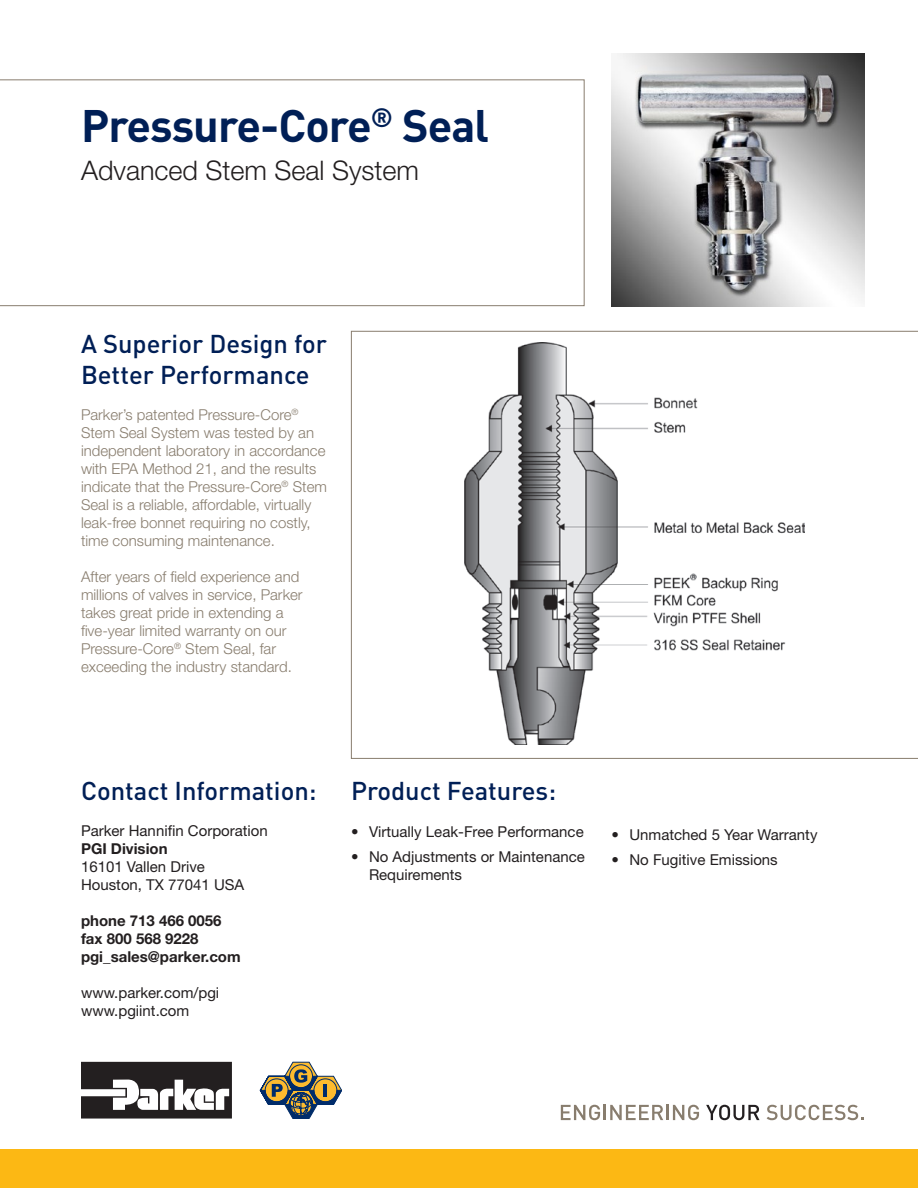
<style>
.page{position:relative;width:918px;height:1188px;background:#fff}
.page>*{position:absolute;margin:0;border:0;box-sizing:border-box;transform-origin:0 0}
.Bulletin_Title{font:700 45px "DINOT";letter-spacing:-.02em;color:#001f56}
.Bulletin_Title_-_Sub{font:300 27px "Helvetica Neue LT Std";color:#231f20}
.Subhead_17pt_Dinot_M{font:500 25.5px/30.6px "DINOT";color:#001f56}
.Body_Text_-_10pt_Gra{font:300 15px/18px "Helvetica Neue LT Std";color:#887d6e}
.Bullets_-_10pt_Helv{font:15px/18px "Helvetica Neue LT Std";color:#231f20}
.t1{font:700 15px "Helvetica Neue LT Std";color:#231f20}
</style>
<div class="page">
<div style="left:0;top:1150px;width:918px;height:38px;background:#fcb814"></div>
<svg style="left:561px;top:1105px;width:102px;height:15px"></svg>
<hr style="left:666px;top:1105px;width:3px;height:15px;background:#887d6e">
<svg style="left:673px;top:1105px;width:26px;height:15px"></svg>
<svg style="left:706px;top:1105px;width:54px;height:15px"></svg>
<svg style="left:767px;top:1105px;width:97px;height:15px"></svg>
<svg style="left:0;top:79px;width:585px;height:227px"></svg>
<svg style="left:351px;top:331px;width:567px;height:428px"></svg>
<img style="left:464px;top:342px;width:340px;height:402px">
<img style="left:611px;top:54px;width:253px;height:252px">
<svg style="left:81px;top:1062px;width:151px;height:57px"></svg>
<svg style="left:260px;top:1062px;width:82px;height:57px"></svg>
<p class="Bulletin_Title" style="left:81px;top:95px;width:410px">Pressure-Core<sup>®</sup> Seal</p>
<p class="Bulletin_Title_-_Sub" style="left:81px;top:154px;width:340px">Advanced Stem Seal System</p>
<p class="Subhead_17pt_Dinot_M" style="left:81px;top:328px;width:247px">A Superior Design for<br>Better Performance</p>
<p class="Body_Text_-_10pt_Gra" style="left:81px;top:405px;width:247px">Parker’s patented Pressure-Core<sup>® </sup>Stem Seal System was tested by an independent laboratory in accordance with EPA Method 21, and the results indicate that the Pressure-Core<sup>®</sup> Stem Seal is a reliable, affordable, virtually leak-free bonnet requiring no costly, time consuming maintenance.</p>
<p class="Body_Text_-_10pt_Gra" style="left:81px;top:567px;width:223px">After years of field experience and millions of valves in service, Parker takes great pride in extending a five-year limited warranty on our Pressure-Core<sup>®</sup> Stem Seal, far exceeding the industry standard.</p>
<p class="Subhead_17pt_Dinot_M" style="left:81px;top:775px;width:237px">Contact Information:</p>
<p class="Bullets_-_10pt_Helv" style="left:81px;top:822px;width:188px">Parker Hannifin Corporation</p>
<p class="t1" style="left:81px;top:839px;width:88px">PGI Division</p>
<p class="Bullets_-_10pt_Helv" style="left:81px;top:858px;width:125px">16101 Vallen Drive</p>
<p class="Bullets_-_10pt_Helv" style="left:81px;top:876px;width:165px">Houston, TX 77041 USA</p>
<p class="t1" style="left:81px;top:911px;width:142px">phone 713 466 0056</p>
<p class="t1" style="left:81px;top:929px;width:119px">fax 800 568 9228</p>
<p class="t1" style="left:81px;top:947px;width:161px">pgi_sales@parker.com</p>
<p class="Bullets_-_10pt_Helv" style="left:81px;top:984px;width:140px">www.parker.com/pgi</p>
<p class="Bullets_-_10pt_Helv" style="left:81px;top:1002px;width:110px">www.pgiint.com</p>
<p class="Subhead_17pt_Dinot_M" style="left:351px;top:774px;width:207px">Product Features:</p>
<p class="Bullets_-_10pt_Helv" style="left:351px;top:822px;width:234px">• Virtually Leak-Free Performance</p>
<p class="Bullets_-_10pt_Helv" style="left:369px;top:847px;width:217px;text-indent:-18px">• No Adjustments or Maintenance<br>Requirements</p>
<p class="Bullets_-_10pt_Helv" style="left:611px;top:826px;width:208px">• Unmatched 5 Year Warranty</p>
<p class="Bullets_-_10pt_Helv" style="left:611px;top:850px;width:168px">• No Fugitive Emissions</p>
</div>
